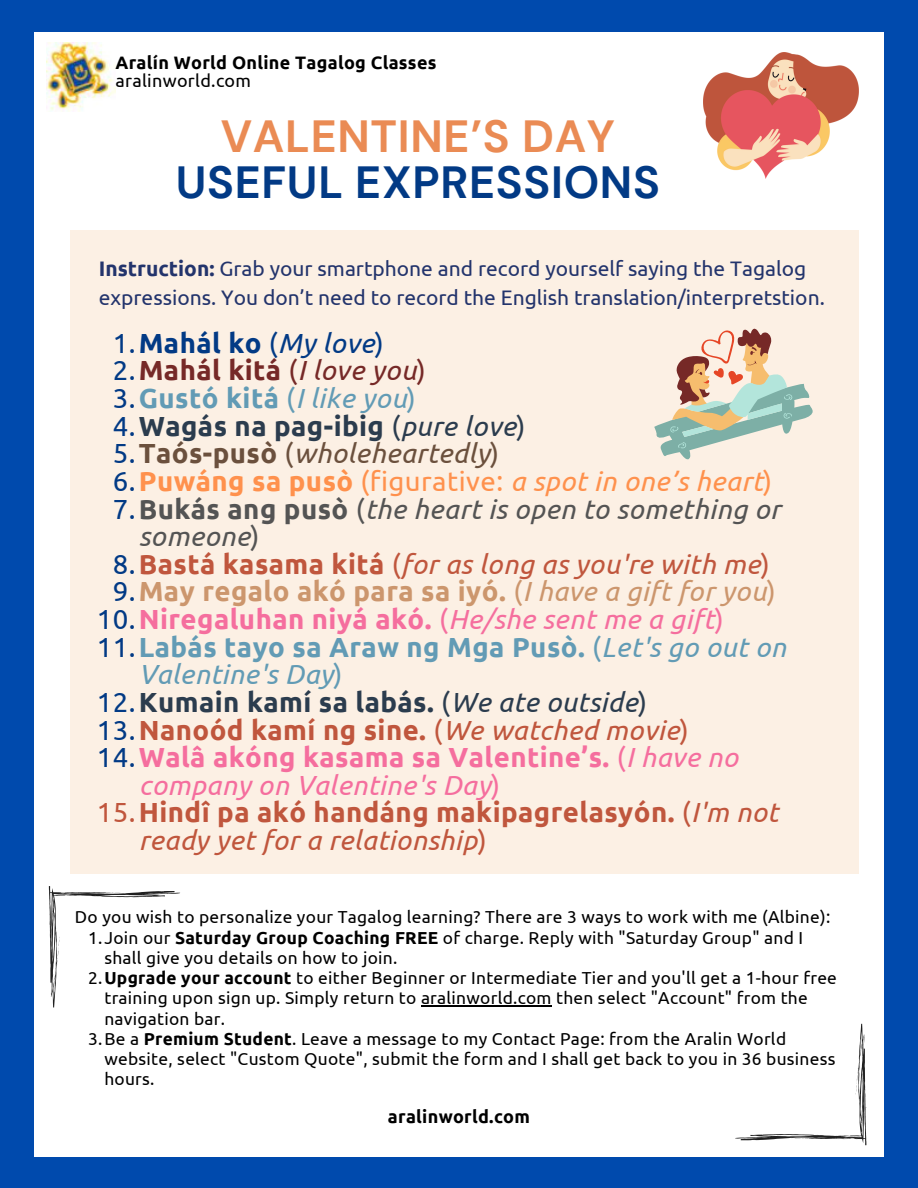
<style>
.page{position:relative;width:918px;height:1188px;background:#004aad}
.page>*{position:absolute;margin:0;border:0;box-sizing:border-box;transform-origin:0 0}
.t1{font:700 45px/46.2px "DM Sans";letter-spacing:.015em;color:#023a85;text-align:center}
.t2{font:700 27.6px/27.6px "Ubuntu";letter-spacing:.015em;color:#c0563d}
.t3{font:italic 27.6px/27.6px "Ubuntu";letter-spacing:.015em;color:#f56e9e}
.t4{font:700 27.6px "Ubuntu";letter-spacing:.015em;color:#2b3c4e}
.t5{font:italic 27.6px/27.6px "Ubuntu";letter-spacing:.015em;color:#629bb5}
.t6{font:italic 27.6px/27.6px "Ubuntu";letter-spacing:.015em;color:#545454}
.t7{font:italic 27.6px "Ubuntu";letter-spacing:.015em;color:#ff914d}
.t8{font:italic 27.6px "Ubuntu";letter-spacing:.015em;color:#c0563d}
.t9{font:700 27.6px "Ubuntu";letter-spacing:.015em;color:#cc966d}
.t10{font:700 27.6px "Ubuntu";letter-spacing:.015em;color:#f56e9e}
.t11{font:italic 27.6px "Ubuntu";letter-spacing:.015em;color:#6b503d}
.t12{font:700 27.6px "Ubuntu";letter-spacing:.015em;color:#762927}
.t13{font:700 27.6px "Ubuntu";letter-spacing:.015em;color:#629bb5}
.t14{font:700 27.6px "Ubuntu";letter-spacing:.015em;color:#023a85}
.t15{font:21px/29.2px "Ubuntu";color:#23346c}
.t16{font:700 18px "Ubuntu";letter-spacing:.015em;color:#000}
.t17{font:18px "Ubuntu";letter-spacing:.015em;color:#000}
.t18{font:17.4px/20.2px "Ubuntu";letter-spacing:.015em;color:#000}
.s1{color:#ea8b54}
.s2{font-weight:700}
.s3{font-weight:400}
.s4{font-weight:400;font-style:italic}
.s5{font-weight:400;color:#023a85}
.s6{font-style:normal;color:#023a85}
.s7{font-weight:700;font-style:normal}
.s8{font-style:normal}
</style>
<div class="page">
<div style="left:34px;top:32px;width:850px;height:1124px;background:#fff"></div>
<div style="left:70px;top:231px;width:789px;height:643px;background:#fcf0e4"></div>
<img style="left:47px;top:43px;width:68px;height:68px">
<svg style="left:654px;top:328px;width:159px;height:131px"></svg>
<img style="left:704px;top:53px;width:155px;height:126px">
<svg style="left:49px;top:886px;width:131px;height:122px"></svg>
<svg style="left:735px;top:1024px;width:131px;height:121px"></svg>
<hr style="left:421px;top:1006px;width:131px;height:1px;background:#000">
<p class="t16" style="left:116px;top:52px;width:323px">Aralín World Online Tagalog Classes</p>
<p class="t17" style="left:116px;top:70px;width:137px">aralinworld.com</p>
<p class="t1" style="left:176px;top:114px;width:486px"><span class="s1">VALENTINE’S DAY<br></span>USEFUL EXPRESSIONS</p>
<p class="t15" style="left:99px;top:254px;width:728px"><span class="s2">Instruction:</span> Grab your smartphone and record yourself saying the Tagalog expressions. You don’t need to record the English translation/interpretstion.</p>
<p class="t14" style="left:113px;top:327px;width:273px"><span class="s3">1.</span>Mahál ko <span class="s3">(</span><span class="s4">My love</span><span class="s3">)</span></p>
<p class="t12" style="left:113px;top:355px;width:314px"><span class="s5">2.</span>Mahál kitá <span class="s3">(</span><span class="s4">I love you</span><span class="s3">)</span></p>
<p class="t13" style="left:113px;top:382px;width:305px"><span class="s5">3.</span>Gustó kitá <span class="s3">(</span><span class="s4">I like you</span><span class="s3">)</span></p>
<h1 class="t4" style="left:113px;top:410px;width:414px"><span class="s5">4.</span>Wagás na pag-ibig <span class="s3">(</span><span class="s4">pure love</span><span class="s3">)</span></h1>
<p class="t11" style="left:113px;top:438px;width:388px"><span class="s6">5.</span><span class="s7">Taós-pusò</span> <span class="s8">(</span>wholeheartedly<span class="s8">)</span></p>
<h3 class="t7" style="left:113px;top:465px;width:661px"><span class="s6">6.</span><span class="s7">Puwáng sa pusò</span> <span class="s8">(figurative:</span> a spot in one’s heart<span class="s8">)</span></h3>
<p class="t6" style="left:139px;top:495px;width:643px;text-indent:-26px"><span class="s6">7.</span><span class="s7">Bukás ang pusò</span> <span class="s8">(</span>the heart is open to something or someone<span class="s8">)</span></p>
<p class="t8" style="left:113px;top:548px;width:659px"><span class="s6">8.</span><span class="s7">Bastá kasama kitá</span> <span class="s8">(</span>for as long as you're with me<span class="s8">)</span></p>
<p class="t9" style="left:113px;top:576px;width:664px"><span class="s5">9.</span>May regalo akó para sa iyó. <span class="s3">(</span><span class="s4">I have a gift for you</span><span class="s3">)</span></p>
<p class="t10" style="left:97px;top:603px;width:628px"><span class="s5">10.</span>Niregaluhan niyá akó. <span class="s3">(</span><span class="s4">He/she sent me a gift</span><span class="s3">)</span></p>
<p class="t5" style="left:139px;top:633px;width:649px;text-indent:-42px"><span class="s6">11.</span><span class="s7">Labás tayo sa Araw ng Mga Pusò.</span> <span class="s8">(</span>Let's go out on<br>Valentine's Day<span class="s8">)</span></p>
<p class="t4" style="left:97px;top:686px;width:552px"><span class="s5">12.</span>Kumain kamí sa labás. <span class="s3">(</span><span class="s4">We ate outside</span><span class="s3">)</span></p>
<p class="t2" style="left:97px;top:716px;width:594px"><span class="s5">13.</span>Nanoód kamí ng sine. <span class="s3">(</span><span class="s4">We watched movie</span><span class="s3">)</span></p>
<p class="t3" style="left:139px;top:743px;width:601px;text-indent:-42px"><span class="s6">14.</span><span class="s7">Walâ akóng kasama sa Valentine’s.</span> <span class="s8">(</span>I have no company on Valentine's Day<span class="s8">)</span></p>
<p class="t2" style="left:139px;top:798px;width:641px;text-indent:-42px"><span class="s3">15.</span>Hindî pa akó handáng makipagrelasyón. <span class="s3">(</span><span class="s4">I'm not ready yet for a relationship</span><span class="s3">)</span></p>
<p class="t18" style="left:75px;top:907px;width:757px">Do you wish to personalize your Tagalog learning? There are 3 ways to work with me (Albine):</p>
<p class="t18" style="left:104px;top:927px;width:700px;text-indent:-16px">1.Join our <span class="s2">Saturday Group Coaching FREE</span> of charge. Reply with "Saturday Group" and I shall give you details on how to join.</p>
<p class="t18" style="left:104px;top:968px;width:734px;text-indent:-16px">2.<span class="s2">Upgrade your account</span> to either Beginner or Intermediate Tier and you'll get a 1-hour free training upon sign up. Simply return to aralinworld.com then select "Account" from the navigation bar.</p>
<p class="t18" style="left:104px;top:1028px;width:733px;text-indent:-16px">3.Be a <span class="s2">Premium Student</span>. Leave a message to my Contact Page: from the Aralin World website, select "Custom Quote", submit the form and I shall get back to you in 36 business hours.</p>
<p class="t16" style="left:388px;top:1106px;width:144px">aralinworld.com</p>
</div>
